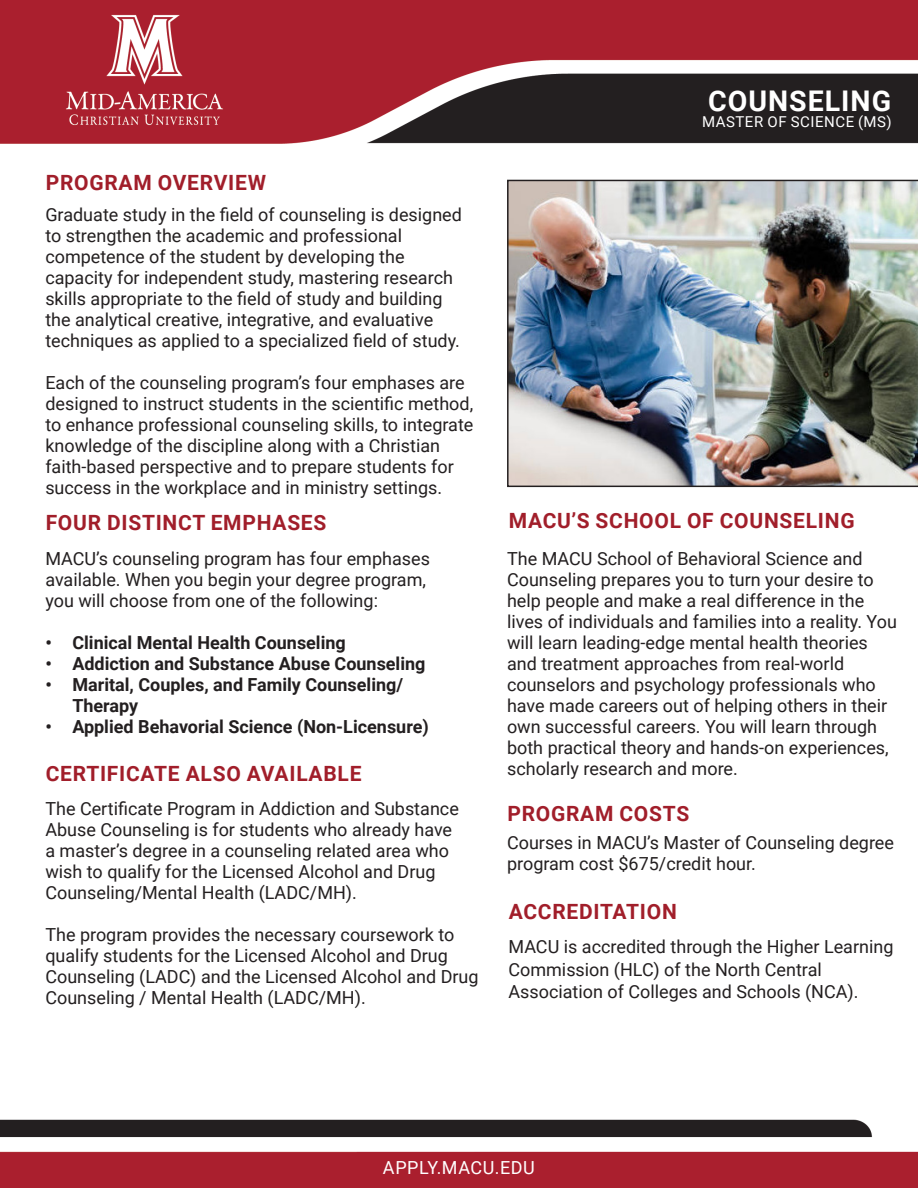
<style>
.page{position:relative;width:918px;height:1188px;background:#fff}
.page>*{position:absolute;margin:0;border:0;box-sizing:border-box;transform-origin:0 0}
.t1{font:700 28.5px "Roboto";letter-spacing:.035em;color:#fff}
.t2{font:700 21px "Roboto";letter-spacing:.035em;color:#a11e2a}
.Paragraph_Style_1{font:18px/21px "Roboto";color:#231f20}
.t3{font:700 18px/21px "Roboto";color:#231f20}
.t4{font:18px "Roboto";letter-spacing:.035em;color:#fff}
.t5{font:15px "Roboto";letter-spacing:.035em;color:#fff}
</style>
<div class="page">
<img style="left:0;top:0;width:918px;height:1188px">
<img style="left:507px;top:180px;width:411px;height:307px">
<div style="left:387px;top:1156px;width:151px;height:26px;background:#aa1f2e"></div>
<p class="t1" style="left:708px;top:80px;width:185px">COUNSELING</p>
<p class="t2" style="left:46px;top:168px;width:222px">PROGRAM OVERVIEW</p>
<p class="Paragraph_Style_1" style="left:45px;top:204px;width:418px">Graduate study in the field of counseling is designed to strengthen the academic and professional competence of the student by developing the capacity for independent study, mastering research skills appropriate to the field of study and building the analytical creative, integrative, and evaluative techniques as applied to a specialized field of study.</p>
<p class="Paragraph_Style_1" style="left:45px;top:372px;width:430px">Each of the counseling program’s four emphases are designed to instruct students in the scientific method, to enhance professional counseling skills, to integrate knowledge of the discipline along with a Christian faith-based perspective and to prepare students for</p>
<p class="Paragraph_Style_1" style="left:45px;top:477px;width:398px">success in the workplace and in ministry settings.</p>
<p class="t2" style="left:46px;top:508px;width:282px">FOUR DISTINCT EMPHASES</p>
<p class="Paragraph_Style_1" style="left:45px;top:548px;width:386px">MACU’s counseling program has four emphases available. When you begin your degree program, you will choose from one of the following:</p>
<p class="t3" style="left:45px;top:632px;width:302px">• Clinical Mental Health Counseling</p>
<p class="t3" style="left:45px;top:653px;width:382px">• Addiction and Substance Abuse Counseling</p>
<p class="t3" style="left:72px;top:674px;width:332px;text-indent:-27px">• Marital, Couples, and Family Counseling/<br>Therapy</p>
<p class="t3" style="left:45px;top:716px;width:385px">• Applied Behavorial Science (Non-Licensure)</p>
<p class="t2" style="left:46px;top:759px;width:317px">CERTIFICATE ALSO AVAILABLE</p>
<p class="Paragraph_Style_1" style="left:45px;top:797px;width:415px">The Certificate Program in Addiction and Substance Abuse Counseling is for students who already have a master’s degree in a counseling related area who wish to qualify for the Licensed Alcohol and Drug Counseling/Mental Health (LADC/MH).</p>
<p class="Paragraph_Style_1" style="left:45px;top:923px;width:435px">The program provides the necessary coursework to qualify students for the Licensed Alcohol and Drug Counseling (LADC) and the Licensed Alcohol and Drug Counseling / Mental Health (LADC/MH).</p>
<p class="t5" style="left:702px;top:111px;width:191px">MASTER OF SCIENCE (MS)</p>
<p class="t2" style="left:509px;top:506px;width:347px">MACU’S SCHOOL OF COUNSELING</p>
<p class="Paragraph_Style_1" style="left:507px;top:548px;width:392px">The MACU School of Behavioral Science and Counseling prepares you to turn your desire to help people and make a real difference in the lives of individuals and families into a reality. You will learn leading-edge mental health theories and treatment approaches from real-world counselors and psychology professionals who have made careers out of helping others in their own successful careers. You will learn through both practical theory and hands-on experiences, scholarly research and more.</p>
<p class="t2" style="left:507px;top:799px;width:183px">PROGRAM COSTS</p>
<p class="Paragraph_Style_1" style="left:507px;top:832px;width:388px">Courses in MACU’s Master of Counseling degree program cost $675/credit hour.</p>
<p class="t2" style="left:509px;top:897px;width:170px">ACCREDITATION</p>
<p class="Paragraph_Style_1" style="left:508px;top:935px;width:387px;line-height:22.5px">MACU is accredited through the Higher Learning<br>Commission (HLC) of the North Central<br>Association of Colleges and Schools (NCA).</p>
<p class="t4" style="left:383px;top:1155px;width:154px">APPLY.MACU.EDU</p>
</div>
